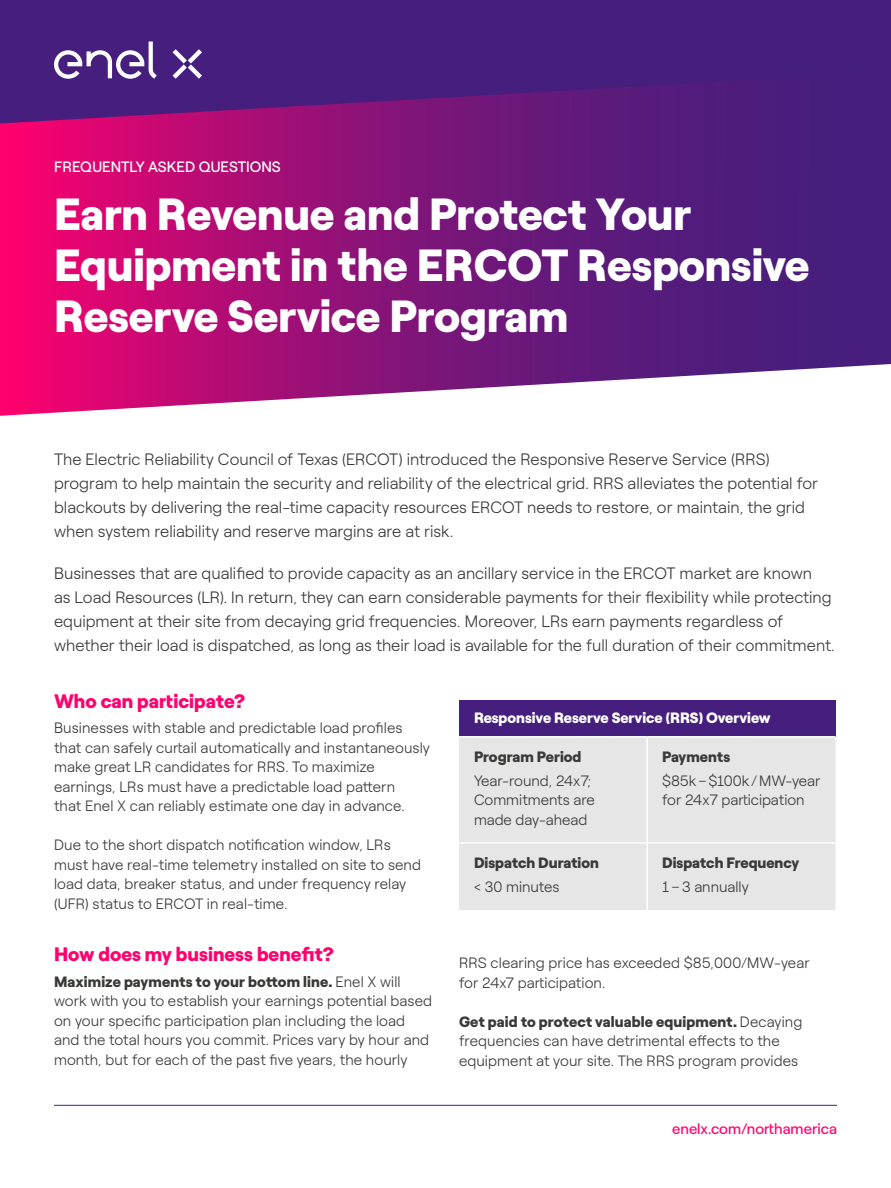
<style>
.page{position:relative;width:891px;height:1188px;background:#fff}
.page>*{position:absolute;margin:0;border:0;box-sizing:border-box;transform-origin:0 0}
.t1{font:900 45px/51px "Roobert ENEL";letter-spacing:-.005em;color:#fff}
.t2{font:900 19.5px "Roobert ENEL";color:#ff006e}
.t3{font:300 16.5px/24px "Roobert ENEL";color:#373a36}
.t4{font:300 15px/19.5px "Roobert ENEL";letter-spacing:.005em;color:#373a36}
.t5{font:900 15px "Roobert ENEL";color:#373a36}
.t6{font:900 15px "Roobert ENEL";color:#fff}
.t7{font:15px "Roobert ENEL";color:#fff}
.t8{font:15px "Roobert ENEL";color:#ff006e}
.s1{font-weight:900}
</style>
<div class="page">
<div style="left:0;top:0;width:891px;height:210px;background:#461e7d"></div>
<svg style="left:173px;top:49px;width:29px;height:23px"></svg>
<svg style="left:54px;top:42px;width:100px;height:30px"></svg>
<hr style="left:54px;top:1105px;width:783px;height:1px;background:#461e7d">
<svg style="left:0;top:72px;width:891px;height:344px"></svg>
<div style="left:459px;top:700px;width:377px;height:37px;background:#461e7d"></div>
<div style="left:459px;top:738px;width:377px;height:172px;background:#e6e6e6"></div>
<hr style="left:459px;top:736px;width:188px;height:2px;background:#fff">
<hr style="left:647px;top:736px;width:189px;height:2px;background:#fff">
<hr style="left:646px;top:738px;width:2px;height:104px;background:#fff">
<hr style="left:459px;top:842px;width:188px;height:2px;background:#fff">
<hr style="left:647px;top:842px;width:189px;height:2px;background:#fff">
<hr style="left:646px;top:844px;width:2px;height:66px;background:#fff">
<p class="t7" style="left:54px;top:155px;width:228px">FREQUENTLY ASKED QUESTIONS</p>
<h1 class="t1" style="left:54px;top:185px;width:757px">Earn Revenue and Protect Your<br>Equipment in the ERCOT Responsive<br>Reserve Service Program</h1>
<p class="t3" style="left:54px;top:446px;width:766px">The Electric Reliability Council of Texas (ERCOT) introduced the Responsive Reserve Service (RRS) program to help maintain the security and reliability of the electrical grid. RRS alleviates the potential for blackouts by delivering the real-time capacity resources ERCOT needs to restore, or maintain, the grid when system reliability and reserve margins are at risk.</p>
<p class="t3" style="left:54px;top:560px;width:782px">Businesses that are qualified to provide capacity as an ancillary service in the ERCOT market are known<br>as Load Resources (LR). In return, they can earn considerable payments for their flexibility while protecting equipment at their site from decaying grid frequencies. Moreover, LRs earn payments regardless of whether their load is dispatched, as long as their load is available for the full duration of their commitment.</p>
<h2 class="t2" style="left:54px;top:685px;width:193px">Who can participate?</h2>
<p class="t4" style="left:54px;top:717px;width:377px">Businesses with stable and predictable load profiles that can safely curtail automatically and instantaneously make great LR candidates for RRS. To maximize earnings, LRs must have a predictable load pattern<br>that Enel X can reliably estimate one day in advance.</p>
<p class="t4" style="left:54px;top:834px;width:369px">Due to the short dispatch notification window, LRs must have real-time telemetry installed on site to send load data, breaker status, and under frequency relay (UFR) status to ERCOT in real-time.</p>
<h2 class="t2" style="left:54px;top:939px;width:282px">How does my business benefit?</h2>
<p class="t4" style="left:54px;top:971px;width:380px"><span class="s1">Maximize payments to your bottom line.</span> Enel X will work with you to establish your earnings potential based on your specific participation plan including the load and the total hours you commit. Prices vary by hour and month, but for each of the past five years, the hourly</p>
<p class="t6" style="left:474px;top:706px;width:298px">Responsive Reserve Service (RRS) Overview</p>
<p class="t5" style="left:474px;top:744px;width:109px">Program Period</p>
<p class="t4" style="left:474px;top:770px;width:122px">Year-round, 24x7;<br>Commitments are made day-ahead</p>
<p class="t5" style="left:662px;top:744px;width:70px">Payments</p>
<p class="t4" style="left:662px;top:770px;width:160px">$85k–$100k/MW-year for 24x7 participation</p>
<p class="t5" style="left:474px;top:851px;width:126px">Dispatch Duration</p>
<p class="t4" style="left:474px;top:876px;width:87px">&lt; 30 minutes</p>
<p class="t5" style="left:662px;top:851px;width:139px">Dispatch Frequency</p>
<p class="t4" style="left:662px;top:876px;width:88px">1–3 annually</p>
<p class="t4" style="left:459px;top:952px;width:352px">RRS clearing price has exceeded $85,000/MW-year for 24x7 participation.</p>
<p class="t4" style="left:459px;top:1011px;width:345px"><span class="s1">Get paid to protect valuable equipment.</span> Decaying frequencies can have detrimental effects to the equipment at your site. The RRS program provides</p>
<p class="t8" style="left:672px;top:1117px;width:166px">enelx.com/northamerica</p>
</div>
